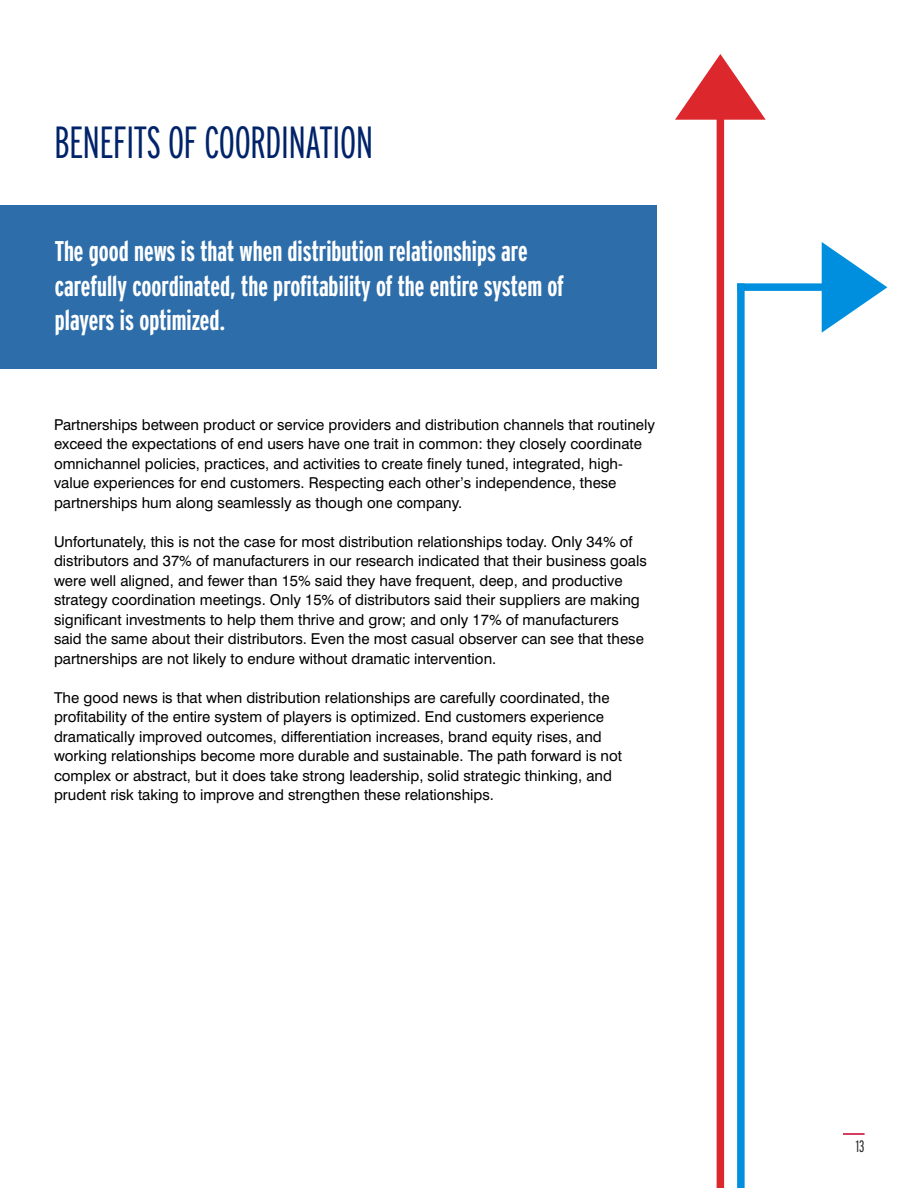
<style>
.page{position:relative;width:918px;height:1188px;background:#fff}
.page>*{position:absolute;margin:0;border:0;box-sizing:border-box;transform-origin:0 0}
.t1{font:300 extra-condensed 45px "Interstate";letter-spacing:-.02em;color:#002369}
.t2{font:700 extra-condensed 28.5px/34.5px "Interstate";color:#fff}
.t3{font:300 extra-condensed 16.5px "Interstate";color:#231f20}
.t4{font:15px/19.5px "Swiss 721 BT";color:#000}
</style>
<div class="page">
<hr style="left:843px;top:1133px;width:22px;height:2px;background:#c5002e">
<div style="left:0;top:206px;width:657px;height:163px;background:#2d6da9"></div>
<svg style="left:675px;top:54px;width:91px;height:66px"></svg>
<svg style="left:822px;top:242px;width:65px;height:91px"></svg>
<div style="left:717px;top:112px;width:7px;height:1076px;background:#dc272d"></div>
<div style="left:737px;top:283px;width:95px;height:8px;background:#008fde"></div>
<div style="left:737px;top:283px;width:8px;height:905px;background:#008fde"></div>
<p class="t1" style="left:54px;top:115px;width:321px">BENEFITS OF COORDINATION</p>
<p class="t2" style="left:55px;top:234px;width:510px">The good news is that when distribution relationships are carefully coordinated, the profitability of the entire system of players is optimized.</p>
<p class="t4" style="left:54px;top:415px;width:603px">Partnerships between product or service providers and distribution channels that routinely exceed the expectations of end users have one trait in common: they closely coordinate omnichannel policies, practices, and activities to create finely tuned, integrated, high&shy;value experiences for end customers. Respecting each other’s independence, these partnerships hum along seamlessly as though one company.</p>
<p class="t4" style="left:54px;top:532px;width:594px">Unfortunately, this is not the case for most distribution relationships today. Only 34% of distributors and 37% of manufacturers in our research indicated that their business goals were well aligned, and fewer than 15% said they have frequent, deep, and productive strategy coordination meetings. Only 15% of distributors said their suppliers are making significant investments to help them thrive and grow; and only 17% of manufacturers said the same about their distributors. Even the most casual observer can see that these partnerships are not likely to endure without dramatic intervention.</p>
<p class="t4" style="left:54px;top:688px;width:570px">The good news is that when distribution relationships are carefully coordinated, the profitability of the entire system of players is optimized. End customers experience dramatically improved outcomes, differentiation increases, brand equity rises, and working relationships become more durable and sustainable. The path forward is not complex or abstract, but it does take strong leadership, solid strategic thinking, and prudent risk taking to improve and strengthen these relationships.</p>
<p class="t3" style="left:856px;top:1136px;width:10px">13</p>
</div>
